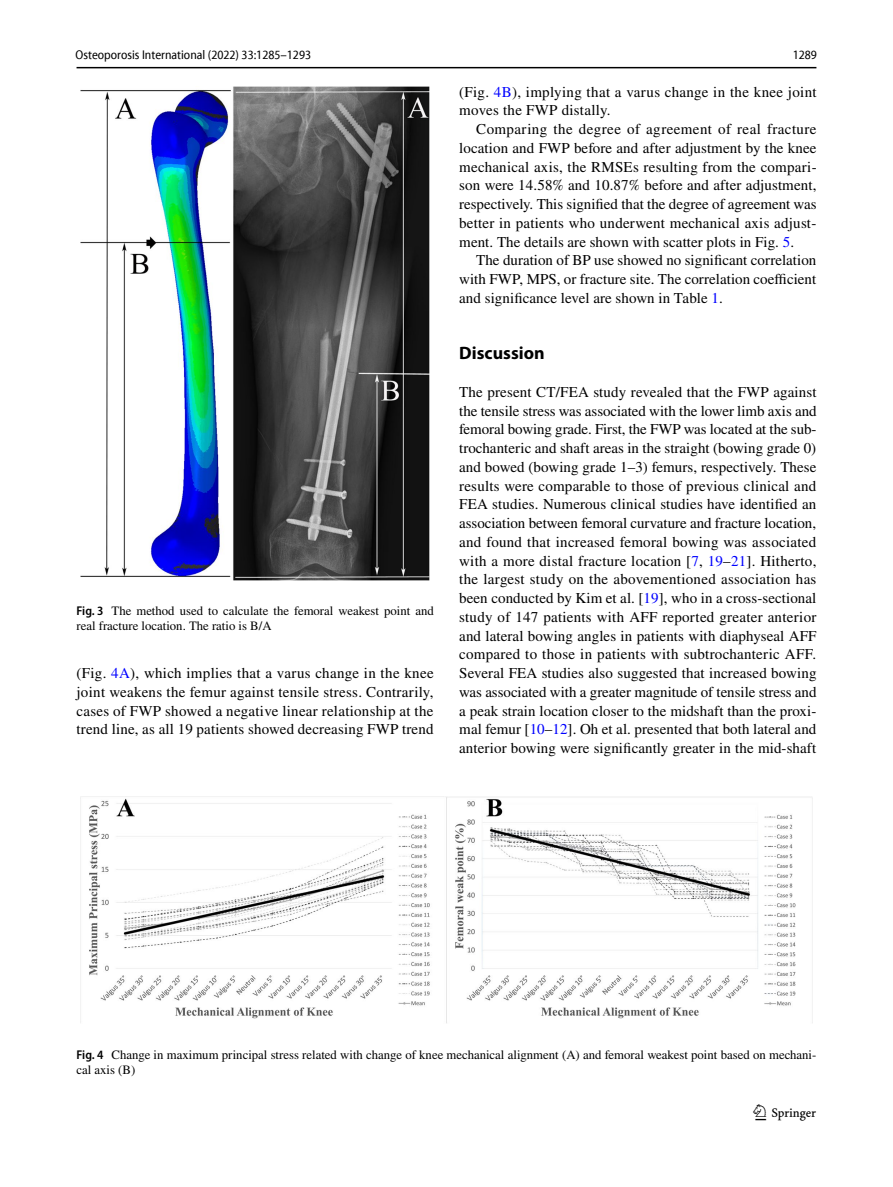
<style>
.page{position:relative;width:893px;height:1187px;background:#fff}
.page>*{position:absolute;margin:0;border:0;box-sizing:border-box;transform-origin:0 0}
.t1{font:22.5px "Springnew Regular 3";color:#000}
.t2{font:700 18px "Myriad Pro";color:#000}
.t3{font:15px/18.8px "STIX";letter-spacing:.005em;color:#000;text-align:justify}
.t4{font:12.75px/15px "STIX";color:#000}
.t5{font:semi-condensed 12.75px "Myriad Pro Unic";color:#000}
.s1{font-family:"Myriad Pro";font-weight:600;font-stretch:semi-condensed}
.s2{color:#00f}
</style>
<div class="page">
<hr style="left:77px;top:67px;width:739px;height:1px;background:#000">
<img style="left:81px;top:87px;width:348px;height:493px">
<img style="left:81px;top:796px;width:731px;height:227px">
<p class="t5" style="left:76px;top:50px;width:237px">Osteoporosis International (2022) 33:1285–1293</p>
<p class="t5" style="left:793px;top:50px;width:26px">1289</p>
<p class="t4" style="left:77px;top:604px;width:359px"><span class="s1">Fig. 3</span> The method used to calculate the femoral weakest point and real fracture location. The ratio is B/A</p>
<p class="t3" style="left:77px;top:664px;width:359px">(Fig. <span class="s2">4A</span>), which implies that a varus change in the knee joint weakens the femur against tensile stress. Contrarily, cases of FWP showed a negative linear relationship at the trend line, as all 19 patients showed decreasing FWP trend</p>
<p class="t3" style="left:459px;top:83px;width:359px">(Fig. <span class="s2">4B</span>), implying that a varus change in the knee joint moves the FWP distally.</p>
<p class="t3" style="left:459px;top:121px;width:359px;text-indent:17px">Comparing the degree of agreement of real fracture location and FWP before and after adjustment by the knee mechanical axis, the RMSEs resulting from the compari&shy;son were 14.58% and 10.87% before and after adjustment, respectively. This signified that the degree of agreement was better in patients who underwent mechanical axis adjust&shy;ment. The details are shown with scatter plots in Fig. <span class="s2">5</span>.</p>
<p class="t3" style="left:459px;top:252px;width:359px;text-indent:17px">The duration of BP use showed no significant correlation with FWP, MPS, or fracture site. The correlation coefficient and significance level are shown in Table <span class="s2">1</span>.</p>
<p class="t2" style="left:459px;top:341px;width:87px">Discussion</p>
<p class="t3" style="left:459px;top:383px;width:359px">The present CT/FEA study revealed that the FWP against the tensile stress was associated with the lower limb axis and femoral bowing grade. First, the FWP was located at the sub&shy;trochanteric and shaft areas in the straight (bowing grade 0) and bowed (bowing grade 1–3) femurs, respectively. These results were comparable to those of previous clinical and FEA studies. Numerous clinical studies have identified an association between femoral curvature and fracture location, and found that increased femoral bowing was associated with a more distal fracture location [<span class="s2">7</span>, <span class="s2">19</span>–<span class="s2">21</span>]. Hitherto, the largest study on the abovementioned association has been conducted by Kim et al. [<span class="s2">19</span>], who in a cross-sectional study of 147 patients with AFF reported greater anterior and lateral bowing angles in patients with diaphyseal AFF compared to those in patients with subtrochanteric AFF.<br>Several FEA studies also suggested that increased bowing was associated with a greater magnitude of tensile stress and a peak strain location closer to the midshaft than the proxi&shy;mal femur [<span class="s2">10</span>–<span class="s2">12</span>]. Oh et al. presented that both lateral and anterior bowing were significantly greater in the mid-shaft</p>
<p class="t4" style="left:77px;top:1047px;width:741px"><span class="s1">Fig. 4</span> Change in maximum principal stress related with change of knee mechanical alignment (A) and femoral weakest point based on mechani&shy;cal axis (B)</p>
<h1 class="t1" style="left:755px;top:1104px;width:62px">1 3</h1>
</div>
